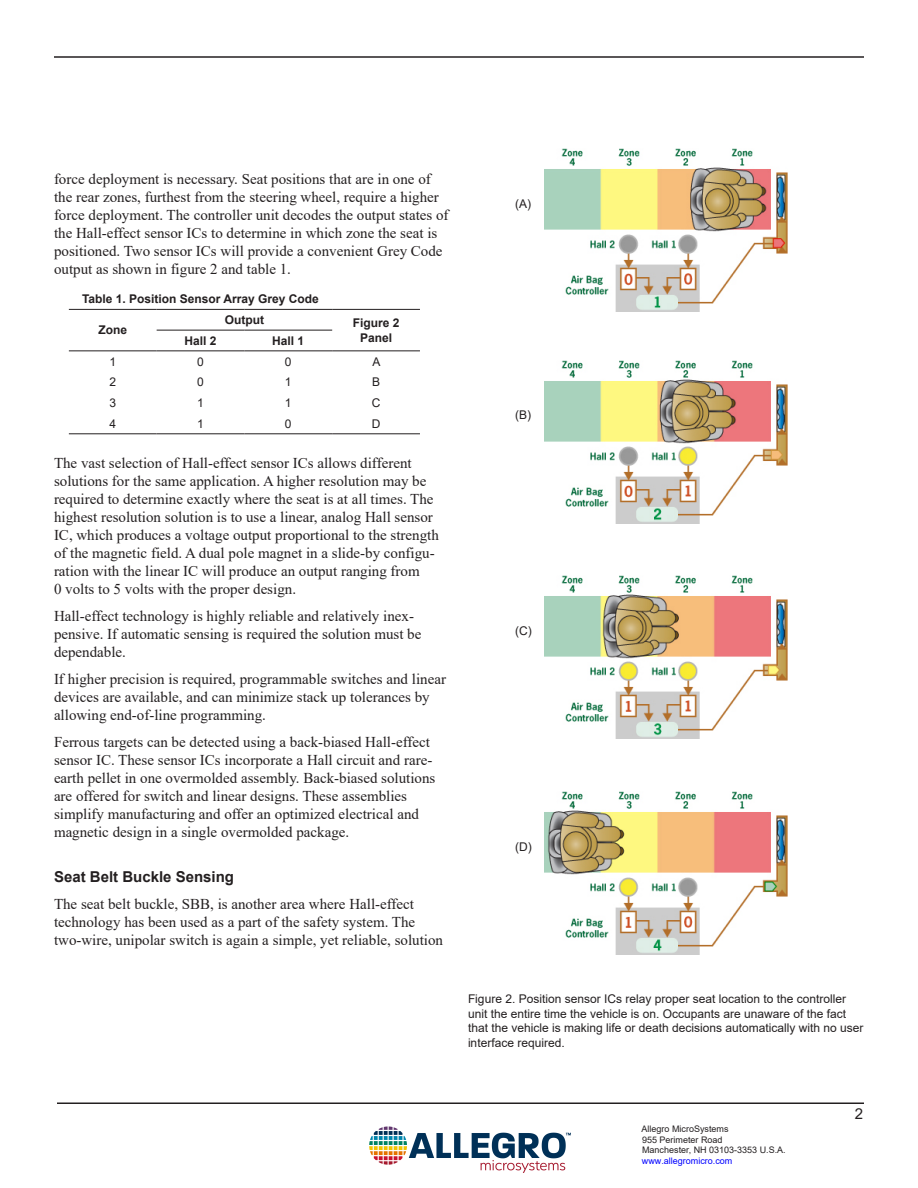
<style>
.page{position:relative;width:918px;height:1188px;background:#fff}
.page>*{position:absolute;margin:0;border:0;box-sizing:border-box;transform-origin:0 0}
.Normal-Front_apge{font:15px/18px "Times New Roman";color:#231f20}
.Front-Heading1_Conti{font:700 15px "Arial";color:#231f20}
.t1{font:15px "Arial";color:#231f20}
.Front-Caption{font:12px/14.4px "Arial";color:#231f20}
.Front-Caption-2{font:700 12px "Arial";color:#231f20}
.t2{font:9px/10.8px "Arial";color:#231f20}
.t3{font:9px "Arial";color:#00f}
</style>
<div class="page">
<hr style="left:57px;top:1102px;width:807px;height:2px;background:#231f20">
<hr style="left:54px;top:56px;width:810px;height:2px;background:#231f20">
<img style="left:370px;top:1126px;width:201px;height:47px">
<img style="left:544px;top:360px;width:244px;height:163px">
<img style="left:544px;top:576px;width:244px;height:163px">
<img style="left:544px;top:791px;width:244px;height:163px">
<img style="left:544px;top:148px;width:244px;height:164px">
<hr style="left:69px;top:309px;width:88px;height:1px;background:#231f20">
<hr style="left:157px;top:309px;width:87px;height:1px;background:#231f20">
<hr style="left:244px;top:309px;width:88px;height:1px;background:#231f20">
<hr style="left:332px;top:309px;width:88px;height:1px;background:#231f20">
<hr style="left:157px;top:330px;width:87px;height:1px;background:#231f20">
<hr style="left:244px;top:330px;width:88px;height:1px;background:#231f20">
<hr style="left:69px;top:350px;width:88px;height:1px;background:#231f20">
<hr style="left:157px;top:350px;width:87px;height:1px;background:#231f20">
<hr style="left:244px;top:350px;width:88px;height:1px;background:#231f20">
<hr style="left:332px;top:350px;width:88px;height:1px;background:#231f20">
<hr style="left:69px;top:433px;width:88px;height:1px;background:#231f20">
<hr style="left:157px;top:433px;width:87px;height:1px;background:#231f20">
<hr style="left:244px;top:433px;width:88px;height:1px;background:#231f20">
<hr style="left:332px;top:433px;width:88px;height:1px;background:#231f20">
<p class="Normal-Front_apge" style="left:54px;top:169px;width:396px">force deployment is necessary. Seat positions that are in one of the rear zones, furthest from the steering wheel, require a higher force deployment. The controller unit decodes the output states of the Hall-effect sensor ICs to determine in which zone the seat is positioned. Two sensor ICs will provide a convenient Grey Code output as shown in figure 2 and table 1.</p>
<p class="Front-Caption-2" style="left:82px;top:291px;width:238px">Table 1. Position Sensor Array Grey Code</p>
<p class="Front-Caption-2" style="left:98px;top:322px;width:30px">Zone</p>
<p class="Front-Caption-2" style="left:225px;top:311px;width:41px">Output</p>
<p class="Front-Caption-2" style="left:353px;top:315px;width:48px">Figure 2</p>
<p class="Front-Caption-2" style="left:185px;top:332px;width:34px">Hall 2</p>
<p class="Front-Caption-2" style="left:272px;top:332px;width:34px">Hall 1</p>
<p class="Front-Caption-2" style="left:360px;top:329px;width:34px">Panel</p>
<p class="Front-Caption" style="left:109px;top:354px;width:8px">1</p>
<p class="Front-Caption" style="left:197px;top:354px;width:8px">0</p>
<p class="Front-Caption" style="left:285px;top:354px;width:8px">0</p>
<p class="Front-Caption" style="left:372px;top:354px;width:10px">A</p>
<p class="Front-Caption" style="left:109px;top:375px;width:8px">2</p>
<p class="Front-Caption" style="left:197px;top:375px;width:8px">0</p>
<p class="Front-Caption" style="left:285px;top:375px;width:8px">1</p>
<p class="Front-Caption" style="left:372px;top:375px;width:10px">B</p>
<p class="Front-Caption" style="left:109px;top:396px;width:8px">3</p>
<p class="Front-Caption" style="left:197px;top:396px;width:8px">1</p>
<p class="Front-Caption" style="left:285px;top:396px;width:8px">1</p>
<p class="Front-Caption" style="left:372px;top:396px;width:10px">C</p>
<p class="Front-Caption" style="left:109px;top:416px;width:8px">4</p>
<p class="Front-Caption" style="left:197px;top:416px;width:8px">1</p>
<p class="Front-Caption" style="left:285px;top:416px;width:8px">0</p>
<p class="Front-Caption" style="left:372px;top:416px;width:10px">D</p>
<p class="Normal-Front_apge" style="left:54px;top:453px;width:386px">The vast selection of Hall-effect sensor ICs allows different solutions for the same application. A higher resolution may be required to determine exactly where the seat is at all times. The highest resolution solution is to use a linear, analog Hall sensor IC, which produces a voltage output proportional to the strength of the magnetic field. A dual pole magnet in a slide-by configu&shy;ration with the linear IC will produce an output ranging from<br>0 volts to 5 volts with the proper design.</p>
<p class="Normal-Front_apge" style="left:54px;top:606px;width:369px">Hall-effect technology is highly reliable and relatively inex&shy;pensive. If automatic sensing is required the solution must be dependable.</p>
<p class="Normal-Front_apge" style="left:54px;top:669px;width:393px">If higher precision is required, programmable switches and linear devices are available, and can minimize stack up tolerances by allowing end-of-line programming.</p>
<p class="Normal-Front_apge" style="left:54px;top:732px;width:383px">Ferrous targets can be detected using a back-biased Hall-effect sensor IC. These sensor ICs incorporate a Hall circuit and rare&shy;earth pellet in one overmolded assembly. Back-biased solutions are offered for switch and linear designs. These assemblies simplify manufacturing and offer an optimized electrical and magnetic design in a single overmolded package.</p>
<p class="Front-Heading1_Conti" style="left:54px;top:866px;width:182px">Seat Belt Buckle Sensing</p>
<p class="Normal-Front_apge" style="left:54px;top:894px;width:391px">The seat belt buckle, SBB, is another area where Hall-effect technology has been used as a part of the safety system. The two-wire, unipolar switch is again a simple, yet reliable, solution</p>
<p class="Front-Caption" style="left:515px;top:197px;width:17px">(A)</p>
<p class="Front-Caption" style="left:515px;top:407px;width:17px">(B)</p>
<p class="Front-Caption" style="left:515px;top:623px;width:18px">(C)</p>
<p class="Front-Caption" style="left:515px;top:839px;width:18px">(D)</p>
<p class="Front-Caption" style="left:468px;top:992px;width:397px">Figure 2. Position sensor ICs relay proper seat location to the controller unit the entire time the vehicle is on. Occupants are unaware of the fact that the vehicle is making life or death decisions automatically with no user interface required.</p>
<p class="t2" style="left:642px;top:1123px;width:146px">Allegro MicroSystems<br>955 Perimeter Road<br>Manchester, NH 03103-3353 U.S.A.</p>
<p class="t3" style="left:642px;top:1155px;width:92px">www.allegromicro.com</p>
<p class="t1" style="left:855px;top:1103px;width:10px">2</p>
</div>
